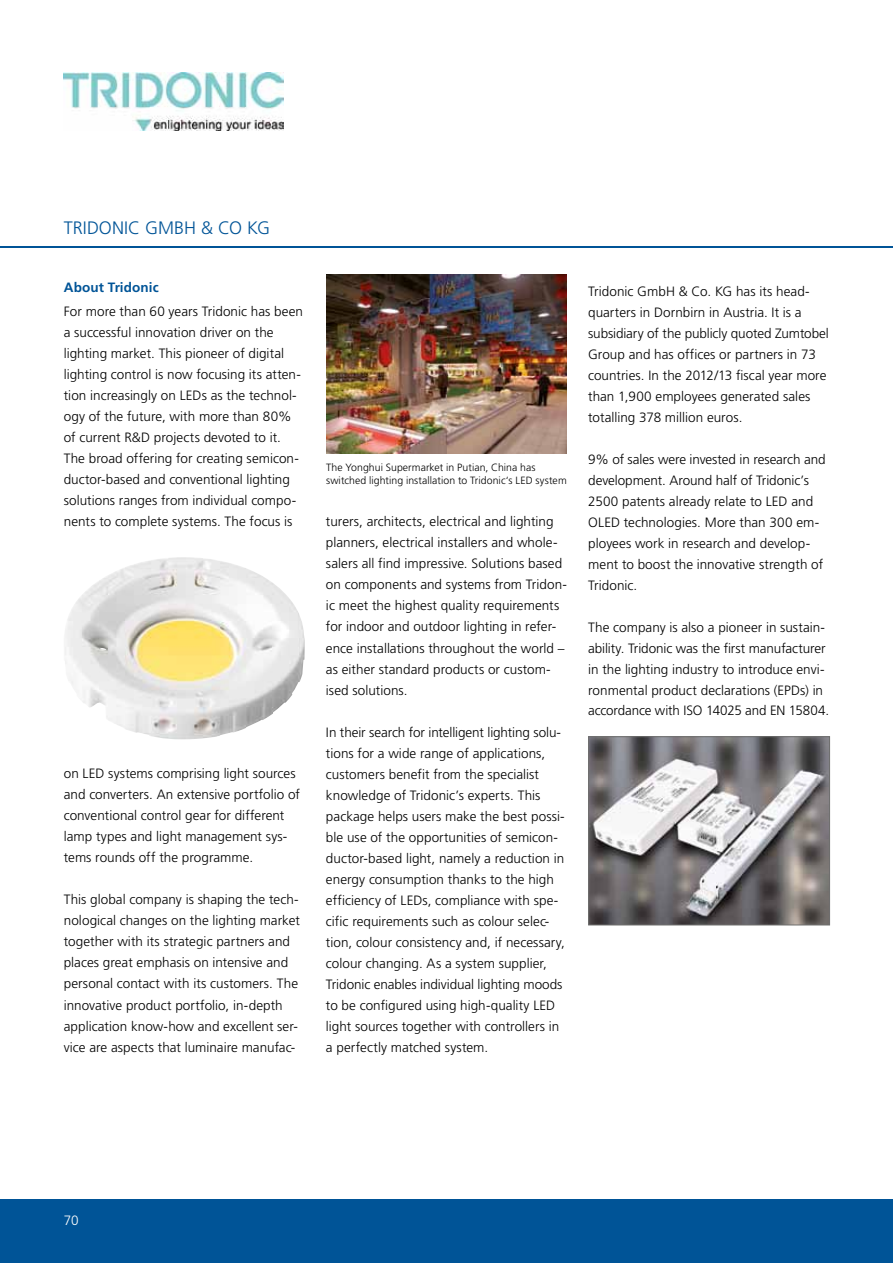
<style>
.page{position:relative;width:893px;height:1263px;background:#fff}
.page>*{position:absolute;margin:0;border:0;box-sizing:border-box;transform-origin:0 0}
.t1{font:300 18px "Frutiger";color:#005497}
.t2{font:300 13.5px/21px "Frutiger";color:#000}
.t3{font:700 13.5px "Frutiger";letter-spacing:.01em;color:#005497}
.t4{font:300 13.5px "Frutiger";color:#fff}
.t5{font:300 10.5px/13.5px "Frutiger";letter-spacing:.005em;color:#000}
</style>
<div class="page">
<div style="left:0;top:1199px;width:893px;height:64px;background:#005497"></div>
<hr style="left:0;top:247px;width:893px;height:1px;background:#005497">
<img style="left:64px;top:73px;width:219px;height:58px">
<img style="left:590px;top:738px;width:238px;height:185px">
<div style="left:588px;top:736px;width:242px;height:189px;border:1px solid #6f6f6e"></div>
<img style="left:326px;top:274px;width:241px;height:180px">
<img style="left:65px;top:557px;width:240px;height:182px">
<h1 class="t1" style="left:64px;top:217px;width:208px">Tridonic Gm bH &amp; Co KG</h1>
<p class="t3" style="left:64px;top:280px;width:97px">About Tridonic</p>
<p class="t2" style="left:64px;top:301px;width:241px">For more than 60 years Tridonic has been a successful innovation driver on the lighting market. This pioneer of digital lighting control is now focusing its atten&shy;tion increasingly on LEDs as the technol&shy;ogy of the future, with more than 80% of current R&amp;D projects devoted to it.<br>The broad offering for creating semicon&shy;ductor-based and conventional lighting solutions ranges from individual compo&shy;nents to complete systems. The focus is</p>
<p class="t2" style="left:64px;top:763px;width:238px">on LED systems comprising light sources and converters. An extensive portfolio of conventional control gear for different lamp types and light management sys&shy;tems rounds off the programme.</p>
<p class="t2" style="left:64px;top:889px;width:238px">This global company is shaping the tech&shy;nological changes on the lighting market together with its strategic partners and places great emphasis on intensive and personal contact with its customers. The innovative product portfolio, in-depth application know-how and excellent ser&shy;vice are aspects that luminaire manufac-</p>
<p class="t5" style="left:326px;top:461px;width:242px">The Yonghui Supermarket in Putian, China has switched lighting installation to Tridonic‘s LED system</p>
<p class="t2" style="left:326px;top:511px;width:242px">turers, architects, electrical and lighting planners, electrical installers and whole&shy;salers all find impressive. Solutions based on components and systems from Tridon&shy;ic meet the highest quality requirements for indoor and outdoor lighting in refer&shy;ence installations throughout the world – as either standard products or custom&shy;ised solutions.</p>
<p class="t2" style="left:326px;top:721px;width:241px">I n their search for intelligent lighting solu&shy;tions for a wide range of applications, customers benefit from the specialist knowledge of Tridonic’s experts. This package helps users make the best possi&shy;ble use of the opportunities of semicon&shy;ductor-based light, namely a reduction in energy consumption thanks to the high efficiency of LEDs, compliance with spe&shy;cific requirements such as colour selec&shy;tion, colour consistency and, if necessary, colour changing. As a system supplier, Tridonic enables individual lighting moods to be configured using high-quality LED light sources together with controllers in a perfectly matched system.</p>
<p class="t2" style="left:588px;top:281px;width:242px">Tridonic GmbH &amp; Co. KG has its head&shy;quarters in Dornbirn in Austria. It is a subsidiary of the publicly quoted Zumtobel Group and has offices or partners in 73 countries. I n the 2012/13 fiscal year more than 1,900 employees generated sales totalling 378 million euros.</p>
<p class="t2" style="left:588px;top:449px;width:239px">9% of sales were invested in research and development. Around half of Tridonic’s 2500 patents already relate to LED and OLED technologies. More than 300 em&shy;ployees work in research and develop&shy;ment to boost the innovative strength of Tridonic.</p>
<p class="t2" style="left:588px;top:617px;width:240px">The company is also a pioneer in sustain&shy;ability. Tridonic was the first manufacturer in the lighting industry to introduce envi&shy;ronmental product declarations (EPDs) in accordance with ISO 14025 and EN 15804.</p>
<p class="t4" style="left:64px;top:1212px;width:17px">70</p>
</div>
